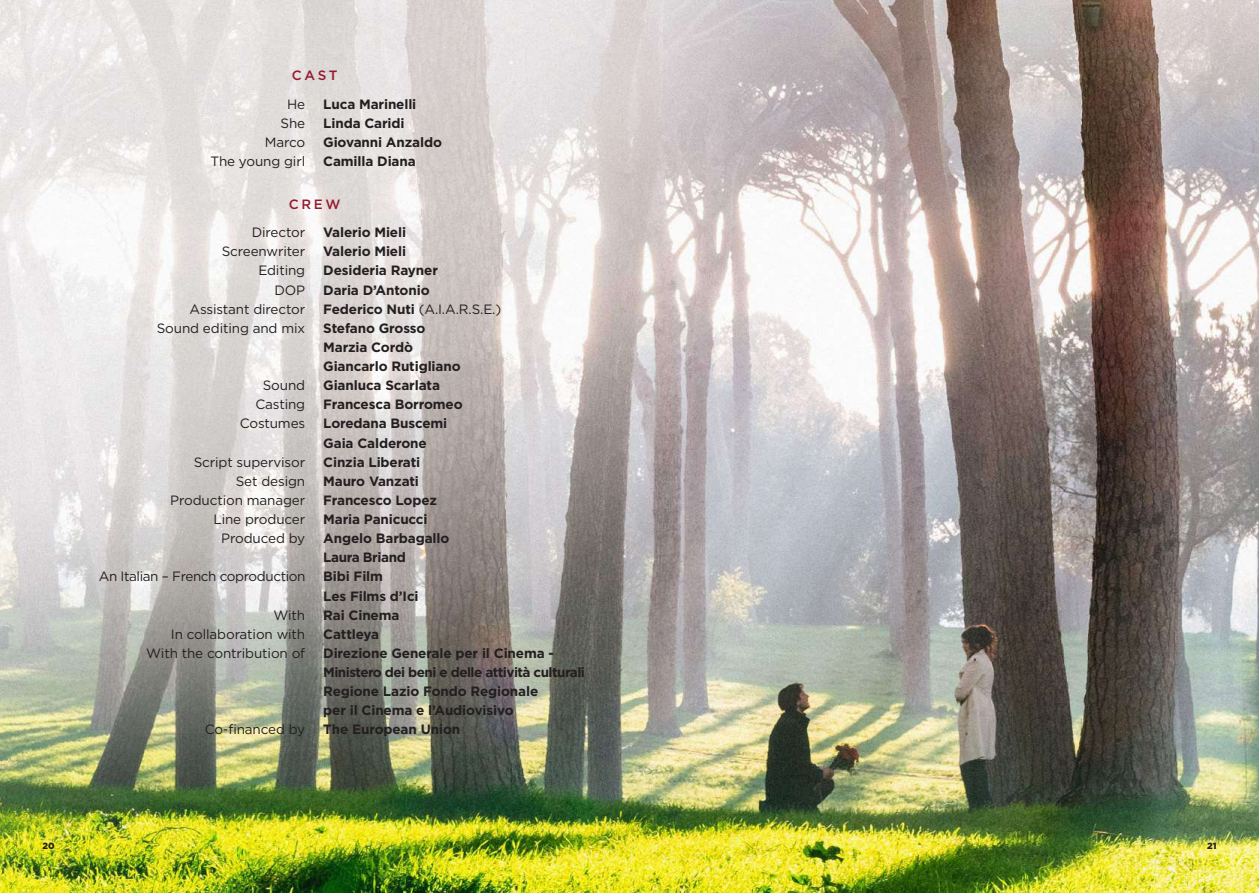
<style>
.page{position:relative;width:1259px;height:893px;background:#fff}
.page>*{position:absolute;margin:0;border:0;box-sizing:border-box;transform-origin:0 0}
.t1{font:700 13.5px/19.2px "Gotham";letter-spacing:-.01em;color:#231f20}
.t2{font:13.5px "Gotham";letter-spacing:-.01em;color:#231f20}
.t3{font:13.5px "Gotham";letter-spacing:-.03em;color:#231f20}
.t4{font:500 13.5px "Gotham";letter-spacing:.2em;color:#971930}
.t5{font:900 9px "Gotham";color:#231f20}
.s1{font-weight:700}
</style>
<div class="page">
<img style="left:0;top:0;width:1259px;height:893px">
<p class="t4" style="left:292px;top:66px;width:47px">CAST</p>
<p class="t2" style="left:287px;top:95px;width:20px">He</p>
<p class="t1" style="left:323px;top:94px;width:95px">Luca Marinelli</p>
<p class="t2" style="left:280px;top:114px;width:26px">She</p>
<p class="t1" style="left:323px;top:113px;width:83px">Linda Caridi</p>
<p class="t2" style="left:265px;top:133px;width:42px">Marco</p>
<p class="t1" style="left:323px;top:132px;width:120px">Giovanni Anzaldo</p>
<p class="t2" style="left:211px;top:152px;width:96px">The young girl</p>
<p class="t1" style="left:323px;top:151px;width:94px">Camilla Diana</p>
<p class="t4" style="left:289px;top:195px;width:53px">CREW</p>
<p class="t2" style="left:252px;top:224px;width:55px">Director</p>
<p class="t1" style="left:323px;top:222px;width:84px">Valerio Mieli</p>
<p class="t2" style="left:222px;top:243px;width:85px">Screenwriter</p>
<p class="t1" style="left:323px;top:242px;width:84px">Valerio Mieli</p>
<p class="t2" style="left:258px;top:262px;width:48px">Editing</p>
<p class="t1" style="left:323px;top:261px;width:116px">Desideria Rayner</p>
<p class="t2" style="left:274px;top:281px;width:32px">DOP</p>
<p class="t1" style="left:323px;top:280px;width:108px">Daria D’Antonio</p>
<p class="t2" style="left:189px;top:300px;width:117px">Assistant director</p>
<p class="t2" style="left:323px;top:300px;width:179px"><span class="s1">Federico Nuti</span> (A.I.A.R.S.E.)</p>
<p class="t2" style="left:157px;top:319px;width:150px">Sound editing and mix</p>
<p class="t1" style="left:323px;top:318px;width:139px">Stefano Grosso<br>Marzia Cordò<br>Giancarlo Rutigliano</p>
<p class="t2" style="left:263px;top:377px;width:44px">Sound</p>
<p class="t1" style="left:323px;top:375px;width:118px">Gianluca Scarlata</p>
<p class="t2" style="left:255px;top:396px;width:51px">Casting</p>
<p class="t1" style="left:323px;top:395px;width:141px">Francesca Borromeo</p>
<p class="t2" style="left:240px;top:415px;width:67px">Costumes</p>
<p class="t1" style="left:323px;top:414px;width:126px">Loredana Buscemi<br>Gaia Calderone</p>
<p class="t2" style="left:194px;top:453px;width:113px">Script supervisor</p>
<p class="t1" style="left:323px;top:452px;width:99px">Cinzia Liberati</p>
<p class="t2" style="left:236px;top:472px;width:71px">Set design</p>
<p class="t1" style="left:323px;top:471px;width:97px">Mauro Vanzati</p>
<p class="t2" style="left:170px;top:491px;width:136px">Production manager</p>
<p class="t1" style="left:323px;top:490px;width:115px">Francesco Lopez</p>
<p class="t2" style="left:213px;top:511px;width:93px">Line producer</p>
<p class="t1" style="left:323px;top:509px;width:106px">Maria Panicucci</p>
<p class="t2" style="left:221px;top:530px;width:85px">Produced by</p>
<p class="t1" style="left:323px;top:528px;width:128px">Angelo Barbagallo<br>Laura Briand</p>
<p class="t3" style="left:99px;top:568px;width:208px">An Italian – French coproduction</p>
<p class="t1" style="left:323px;top:567px;width:97px">Bibi Film<br>Les Films d’Ici</p>
<p class="t2" style="left:273px;top:606px;width:33px">With</p>
<p class="t1" style="left:323px;top:605px;width:78px">Rai Cinema</p>
<p class="t2" style="left:171px;top:625px;width:136px">In collaboration with</p>
<p class="t1" style="left:323px;top:624px;width:57px">Cattleya</p>
<p class="t2" style="left:146px;top:644px;width:160px">With the contribution of</p>
<p class="t1" style="left:323px;top:643px;width:263px">Direzione Generale per il Cinema - Ministero dei beni e delle attività culturali Regione Lazio Fondo Regionale<br>per il Cinema e l’Audiovisivo</p>
<p class="t2" style="left:205px;top:721px;width:102px">Co-financed by</p>
<p class="t1" style="left:323px;top:720px;width:138px">The European Union</p>
<p class="t5" style="left:43px;top:840px;width:14px">20</p>
<p class="t5" style="left:1207px;top:840px;width:11px">21</p>
</div>
